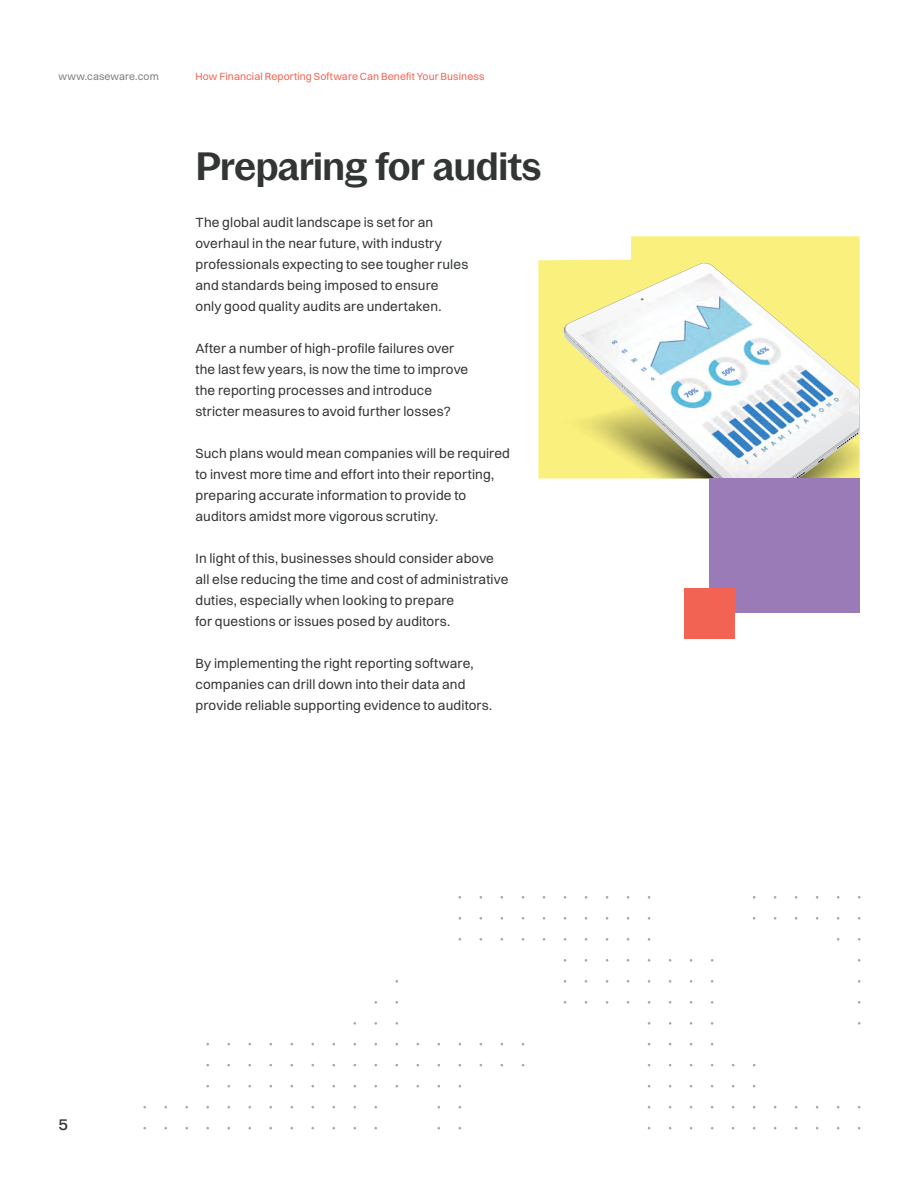
<style>
.page{position:relative;width:918px;height:1188px;background:#fff}
.page>*{position:absolute;margin:0;border:0;box-sizing:border-box;transform-origin:0 0}
.t1{font:600 39px "Pastiche Grotesque";letter-spacing:-.025em;color:#313533}
.t2{font:500 16.5px "Switzer";color:#303333}
.t3{font:13.5px/21px "Switzer";letter-spacing:.01em;color:#313533}
.t4{font:10.5px "Switzer";letter-spacing:.01em;color:#f26354}
.t5{font:10.5px "Switzer";letter-spacing:.01em;color:#7d7e7f}
</style>
<div class="page">
<svg style="left:538px;top:236px;width:322px;height:243px;fill:#faf07d"></svg>
<div style="left:543px;top:263px;width:37px;height:216px;background:#faf07d"></div>
<img style="left:580px;top:248px;width:280px;height:231px">
<div style="left:709px;top:479px;width:150px;height:134px;background:#9a7ab7"></div>
<div style="left:684px;top:588px;width:51px;height:51px;background:#f26354"></div>
<p class="t5" style="left:58px;top:70px;width:102px">www.caseware.com</p>
<p class="t4" style="left:196px;top:70px;width:291px">How Financial Reporting Software Can Benefit Your Business</p>
<h1 class="t1" style="left:196px;top:137px;width:348px">Preparing for audits</h1>
<p class="t3" style="left:196px;top:211px;width:274px">The global audit landscape is set for an overhaul in the near future, with industry professionals expecting to see tougher rules and standards being imposed to ensure<br>only good quality audits are undertaken.</p>
<p class="t3" style="left:196px;top:337px;width:274px">After a number of high-profile failures over the last few years, is now the time to improve the reporting processes and introduce stricter measures to avoid further losses?</p>
<p class="t3" style="left:196px;top:442px;width:316px">Such plans would mean companies will be required to invest more time and effort into their reporting, preparing accurate information to provide to auditors amidst more vigorous scrutiny.</p>
<p class="t3" style="left:196px;top:547px;width:315px">In light of this, businesses should consider above all else reducing the time and cost of administrative duties, especially when looking to prepare<br>for questions or issues posed by auditors.</p>
<p class="t3" style="left:196px;top:652px;width:298px">By implementing the right reporting software, companies can drill down into their data and provide reliable supporting evidence to auditors.</p>
<p class="t2" style="left:59px;top:1114px;width:11px">5</p>
</div>
